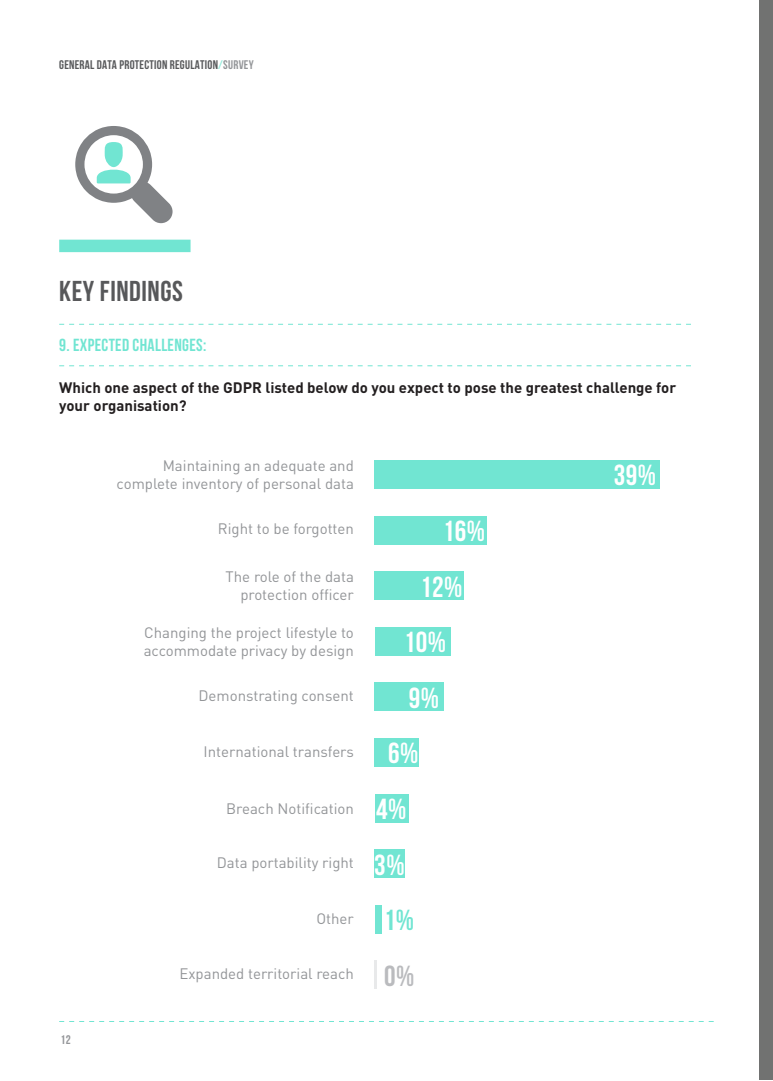
<style>
.page{position:relative;width:773px;height:1081px;background:#fff}
.page>*{position:absolute;margin:0;border:0;box-sizing:border-box;transform-origin:0 0}
.t1{font:700 29px "Bebas Neue";letter-spacing:.02em;color:#fff}
.t2{font:700 29px "Bebas Neue";color:#babbbe}
.t3{font:700 29px "Bebas Neue";color:#71e5d2}
.t4{font:700 28.75px "Bebas Neue";letter-spacing:.02em;color:#57585a}
.t5{font:700 17.5px "Bebas Neue";letter-spacing:.02em;color:#71e5d2}
.t6{font:15px/18px "DIN Pro";color:#939598;text-align:right}
.t7{font:700 15px/18px "DIN Pro";color:#231f20}
.t8{font:700 12.5px "Bebas Neue";letter-spacing:.02em;color:#57585a}
.t9{font:700 12.5px "Bebas Neue";color:#939598}
.s1{color:#94eadb}
.s2{color:#939598}
</style>
<div class="page">
<div style="left:759px;top:0;width:13px;height:1079px;background:#717271"></div>
<div style="left:59px;top:240px;width:131px;height:12px;background:#71e5d2"></div>
<svg style="left:59px;top:365px;width:631px;height:1px"></svg>
<svg style="left:59px;top:324px;width:631px;height:1px"></svg>
<svg style="left:75px;top:126px;width:97px;height:97px"></svg>
<svg style="left:59px;top:1021px;width:654px;height:1px"></svg>
<div style="left:374px;top:794px;width:34px;height:28px;background:#71e5d2"></div>
<div style="left:374px;top:460px;width:285px;height:28px;background:#71e5d2"></div>
<div style="left:374px;top:627px;width:76px;height:28px;background:#71e5d2"></div>
<hr style="left:374px;top:960px;width:3px;height:29px;background:#e8e9ea">
<div style="left:374px;top:682px;width:69px;height:29px;background:#71e5d2"></div>
<div style="left:374px;top:738px;width:45px;height:28px;background:#71e5d2"></div>
<div style="left:374px;top:571px;width:89px;height:29px;background:#71e5d2"></div>
<div style="left:374px;top:516px;width:112px;height:28px;background:#71e5d2"></div>
<div style="left:374px;top:849px;width:30px;height:29px;background:#71e5d2"></div>
<div style="left:374px;top:905px;width:7px;height:28px;background:#71e5d2"></div>
<p class="t8" style="left:59px;top:57px;width:196px">GENERAL DATA PROTECTION REGULATION<span class="s1">/</span><span class="s2">SURVEY</span></p>
<p class="t4" style="left:59px;top:275px;width:125px">KEY FINDINGS</p>
<p class="t5" style="left:59px;top:335px;width:149px">9. EXPECTED CHALLENGES:</p>
<p class="t7" style="left:59px;top:378px;width:618px">Which one aspect of the GDPR listed below do you expect to pose the greatest challenge for your organisation?</p>
<p class="t6" style="left:117px;top:456px;width:239px">Maintaining an adequate and complete inventory of personal data</p>
<p class="t1" style="left:613px;top:459px;width:44px">39%</p>
<p class="t6" style="left:218px;top:519px;width:137px">Right to be forgotten</p>
<p class="t1" style="left:442px;top:515px;width:44px">16%</p>
<p class="t6" style="left:226px;top:567px;width:130px">The role of the data protection officer</p>
<p class="t1" style="left:420px;top:570px;width:44px">12%</p>
<p class="t6" style="left:144px;top:623px;width:212px;text-align:left">Changing the project lifestyle to accommodate privacy by design</p>
<p class="t1" style="left:403px;top:626px;width:44px">10%</p>
<p class="t6" style="left:198px;top:686px;width:157px">Demonstrating consent</p>
<p class="t1" style="left:409px;top:682px;width:32px">9%</p>
<p class="t6" style="left:203px;top:742px;width:152px">International transfers</p>
<p class="t1" style="left:388px;top:737px;width:32px">6%</p>
<p class="t6" style="left:226px;top:799px;width:129px">Breach Notification</p>
<p class="t1" style="left:376px;top:793px;width:32px">4%</p>
<p class="t6" style="left:217px;top:853px;width:138px">Data portability right</p>
<p class="t1" style="left:374px;top:848px;width:32px">3%</p>
<p class="t6" style="left:316px;top:908px;width:39px">Other</p>
<p class="t3" style="left:384px;top:904px;width:32px">1%</p>
<p class="t9" style="left:60px;top:1032px;width:12px">12</p>
<p class="t6" style="left:179px;top:964px;width:176px">Expanded territorial reach</p>
<p class="t2" style="left:384px;top:960px;width:32px">0%</p>
</div>
